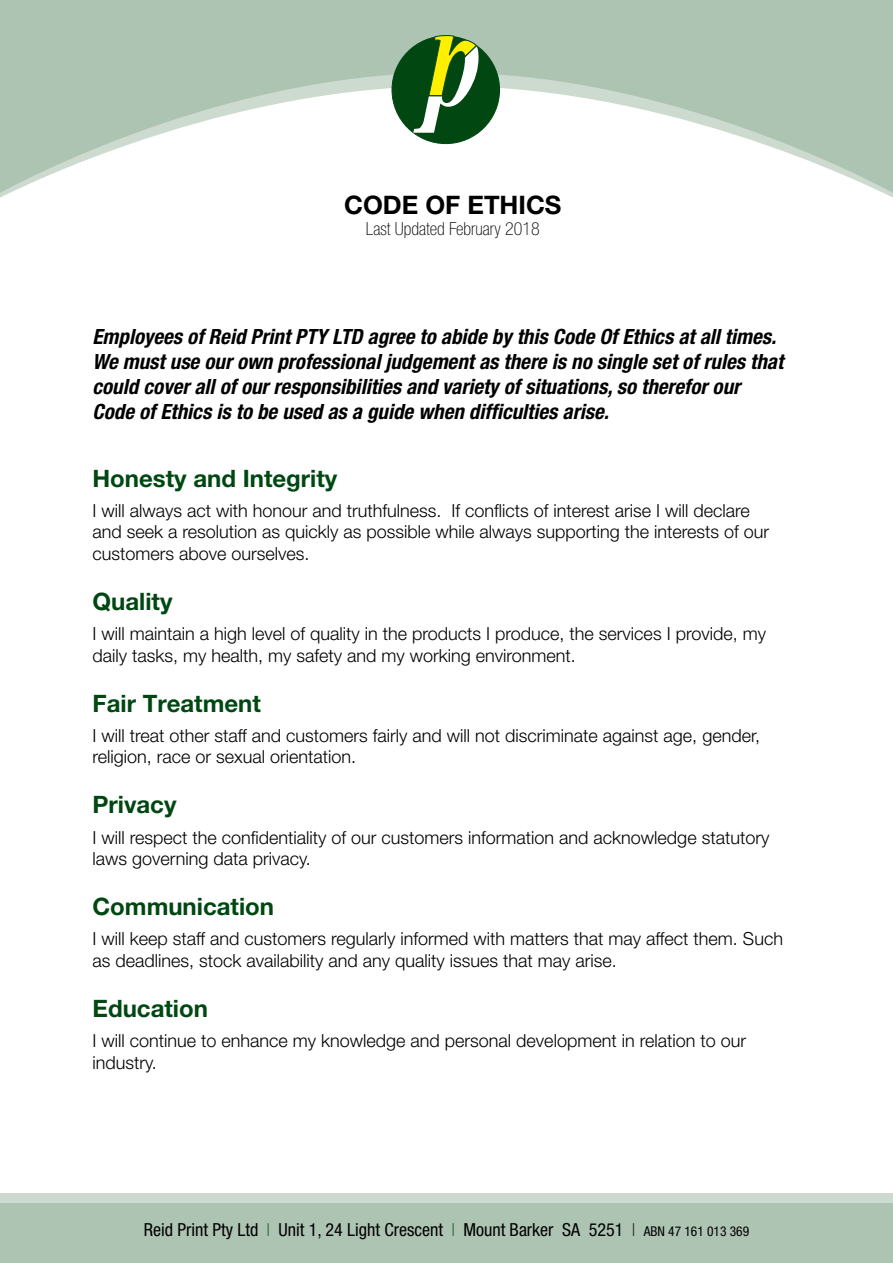
<style>
.page{position:relative;width:893px;height:1263px;background:#fff}
.page>*{position:absolute;margin:0;border:0;box-sizing:border-box;transform-origin:0 0}
.t1{font:700 40.65px "Copperplate Gothic";color:#000}
.t2{font:700 25.5px "Helvetica Neue LT Pro";color:#000}
.t3{font:700 24px "Helvetica Neue LT Pro";color:#004712}
.t4{font:italic 700 condensed 21px/25.2px "Helvetica Neue LT Pro";color:#000}
.t5{font:300 18px/21.6px "Helvetica Neue LT Pro";color:#000}
.t6{font:condensed 18px "Helvetica Neue LT Std";color:#000}
.t7{font:100 condensed 18px "Helvetica Neue LT Pro";color:#000}
.s1{font-family:"Helvetica Neue LT Pro";font-weight:100;color:#004712}
.s2{font-family:"Helvetica Neue LT Pro";font-weight:100}
.s3{font-size:13.5px}
</style>
<div class="page">
<svg style="left:0;top:0;width:893px;height:198px;fill:#aec4b3"></svg>
<div style="left:392px;top:36px;width:107px;height:108px;background:#004712;border-radius:50%"></div>
<svg style="left:413px;top:35px;width:65px;height:98px"></svg>
<svg style="left:0;top:1193px;width:893px;height:70px;background:#b2c7b7"></svg>
<h2 class="t2" style="left:344px;top:189px;width:219px">CODE OF ETHICS</h2>
<p class="t7" style="left:366px;top:219px;width:175px">Last Updated February 2018</p>
<h1 class="t1" style="left:376px;top:194px;width:142px">PRINT</h1>
<p class="t4" style="left:92px;top:324px;width:692px">Employees of Reid Print PTY LTD agree to abide by this Code Of Ethics at all times.<br>We must use our own professional judgement as there is no single set of rules that could cover all of our responsibilities and variety of situations, so therefor our Code of Ethics is to be used as a guide when difficulties arise.</p>
<h3 class="t3" style="left:92px;top:463px;width:246px">Honesty and Integrity</h3>
<p class="t5" style="left:92px;top:499px;width:678px">I will always act with honour and truthfulness. If conflicts of interest arise I will declare and seek a resolution as quickly as possible while always supporting the interests of our customers above ourselves.</p>
<h3 class="t3" style="left:92px;top:586px;width:81px">Quality</h3>
<p class="t5" style="left:92px;top:622px;width:675px">I will maintain a high level of quality in the products I produce, the services I provide, my daily tasks, my health, my safety and my working environment.</p>
<h3 class="t3" style="left:92px;top:688px;width:170px">Fair Treatment</h3>
<p class="t5" style="left:92px;top:724px;width:669px">I will treat other staff and customers fairly and will not discriminate against age, gender, religion, race or sexual orientation.</p>
<h3 class="t3" style="left:92px;top:790px;width:86px">Privacy</h3>
<p class="t5" style="left:92px;top:826px;width:678px">I will respect the confidentiality of our customers information and acknowledge statutory laws governing data privacy.</p>
<h3 class="t3" style="left:92px;top:892px;width:183px">Communication</h3>
<p class="t5" style="left:92px;top:928px;width:692px">I will keep staff and customers regularly informed with matters that may affect them. Such as deadlines, stock availability and any quality issues that may arise.</p>
<h3 class="t3" style="left:92px;top:993px;width:117px">Education</h3>
<p class="t5" style="left:92px;top:1029px;width:655px">I will continue to enhance my knowledge and personal development in relation to our industry.</p>
<p class="t6" style="left:144px;top:1219px;width:607px">Reid Print Pty Ltd <span class="s1">I</span> Unit 1, 24 Light Crescent <span class="s1">I</span> Mount Barker SA 5251 <span class="s2">I</span> <span class="s3">ABN 47 161 013 369</span></p>
</div>
